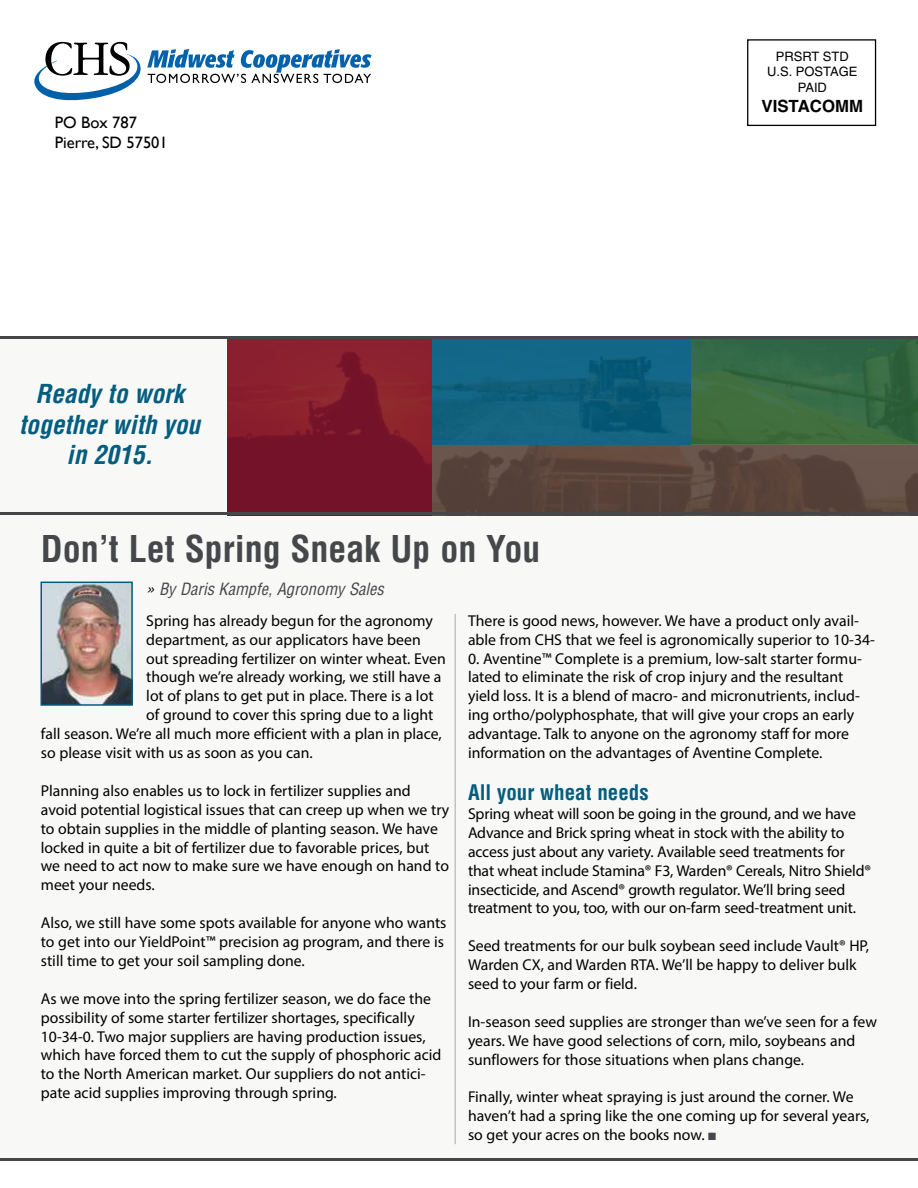
<style>
.page{position:relative;width:918px;height:1188px;background:#fff}
.page>*{position:absolute;margin:0;border:0;box-sizing:border-box;transform-origin:0 0}
.t1{font:700 condensed 36px "Helvetica";color:#45474a}
.t2{font:italic 700 condensed 25.5px/30.6px "Helvetica";color:#025d7f;text-align:center}
.t3{font:700 condensed 21px "Helvetica";color:#025d7f}
.t4{font:700 16.8px "Helvetica";color:#000}
.t5{font:italic condensed 16.5px "Helvetica";color:#45474a}
.t6{font:16.5px/19.8px "Gill Sans";color:#000}
.t7{font:15.75px/18.9px "Myriad Pro";color:#000}
.t8{font:12.9px/15.6px "Helvetica";color:#000;text-align:center}
.s1{color:#000}
.s2{color:#45474a}
</style>
<div class="page">
<div style="left:0;top:514px;width:918px;height:646px;background:#f8f8f6"></div>
<div style="left:0;top:338px;width:918px;height:177px;background:#f8f8f6"></div>
<img style="left:691px;top:339px;width:227px;height:106px">
<svg style="left:227px;top:339px;width:205px;height:173px;background:#7e192a"></svg>
<svg style="left:432px;top:445px;width:486px;height:67px;background:#5d473e"></svg>
<div style="left:432px;top:339px;width:259px;height:106px;background:linear-gradient(to right,#136583,#0e5f7d)"></div>
<hr style="left:0;top:512px;width:918px;height:3px;background:#45474a">
<hr style="left:0;top:336px;width:918px;height:3px;background:#45474a">
<div style="left:747px;top:39px;width:129px;height:87px;border:1px solid #000"></div>
<svg style="left:34px;top:42px;width:338px;height:59px"></svg>
<hr style="left:0;top:1158px;width:918px;height:3px;background:#45474a">
<hr style="left:454px;top:614px;width:2px;height:530px;background:#45474a">
<img style="left:43px;top:585px;width:87px;height:118px">
<div style="left:40px;top:582px;width:93px;height:124px;border:2px solid #025d7f"></div>
<p class="t6" style="left:55px;top:113px;width:115px">PO Box 787<br>Pierre, SD 57501</p>
<h2 class="t2" style="left:19px;top:378px;width:183px">Ready to work together with you in 2015.</h2>
<h1 class="t1" style="left:41px;top:527px;width:501px">Don’t Let Spring Sneak Up on You</h1>
<p class="t5" style="left:146px;top:579px;width:239px"><span class="s1">»</span> By Daris Kampfe, Agronomy Sales</p>
<p class="t8" style="left:767px;top:48px;width:92px">PRSRT STD<br>U.S. POSTAGE<br>PAID</p>
<p class="t4" style="left:761px;top:96px;width:103px">VISTACOMM</p>
<p class="t7" style="left:146px;top:611px;width:288px">Spring has already begun for the agronomy</p>
<p class="t7" style="left:146px;top:630px;width:276px">department, as our applicators have been</p>
<p class="t7" style="left:146px;top:649px;width:301px">out spreading fertilizer on winter wheat. Even</p>
<p class="t7" style="left:146px;top:667px;width:297px">though we’re already working, we still have a</p>
<p class="t7" style="left:146px;top:686px;width:289px">lot of plans to get put in place. There is a lot</p>
<p class="t7" style="left:146px;top:705px;width:289px">of ground to cover this spring due to a light</p>
<p class="t7" style="left:41px;top:724px;width:402px">fall season. We’re all much more efficient with a plan in place,</p>
<p class="t7" style="left:41px;top:743px;width:273px">so please visit with us as soon as you can.</p>
<p class="t7" style="left:41px;top:781px;width:410px">Planning also enables us to lock in fertilizer supplies and avoid potential logistical issues that can creep up when we try to obtain supplies in the middle of planting season. We have locked in quite a bit of fertilizer due to favorable prices, but we need to act now to make sure we have enough on hand to meet your needs.</p>
<p class="t7" style="left:41px;top:913px;width:407px">Also, we still have some spots available for anyone who wants to get into our YieldPoint™ precision ag program, and there is still time to get your soil sampling done.</p>
<p class="t7" style="left:41px;top:989px;width:402px">As we move into the spring fertilizer season, we do face the possibility of some starter fertilizer shortages, specifically 10-34-0. Two major suppliers are having production issues, which have forced them to cut the supply of phosphoric acid to the North American market. Our suppliers do not antici&shy;pate acid supplies improving through spring.</p>
<p class="t7" style="left:468px;top:611px;width:409px">There is good news, however. We have a product only avail&shy;able from CHS that we feel is agronomically superior to 10-34-</p>
<p class="t7" style="left:468px;top:649px;width:395px">0. Aventine™ Complete is a premium, low-salt starter formu&shy;lated to eliminate the risk of crop injury and the resultant yield loss. It is a blend of macro- and micronutrients, includ&shy;ing ortho/polyphosphate, that will give your crops an early advantage. Talk to anyone on the agronomy staff for more information on the advantages of Aventine Complete.</p>
<h3 class="t3" style="left:468px;top:780px;width:182px">All your wheat needs</h3>
<p class="t7" style="left:468px;top:804px;width:404px">Spring wheat will soon be going in the ground, and we have Advance and Brick spring wheat in stock with the ability to access just about any variety. Available seed treatments for that wheat include Stamina® F3, Warden® Cereals, Nitro Shield® insecticide, and Ascend® growth regulator. We’ll bring seed treatment to you, too, with our on-farm seed-treatment unit.</p>
<p class="t7" style="left:468px;top:936px;width:403px">Seed treatments for our bulk soybean seed include Vault® HP,<br>Warden CX, and Warden RTA. We’ll be happy to deliver bulk seed to your farm or field.</p>
<p class="t7" style="left:468px;top:1012px;width:411px">In-season seed supplies are stronger than we’ve seen for a few years. We have good selections of corn, milo, soybeans and sunflowers for those situations when plans change.</p>
<p class="t7" style="left:468px;top:1087px;width:403px">Finally, winter wheat spraying is just around the corner. We haven’t had a spring like the one coming up for several years, so get your acres on the books now. <span class="s2">■</span></p>
</div>
